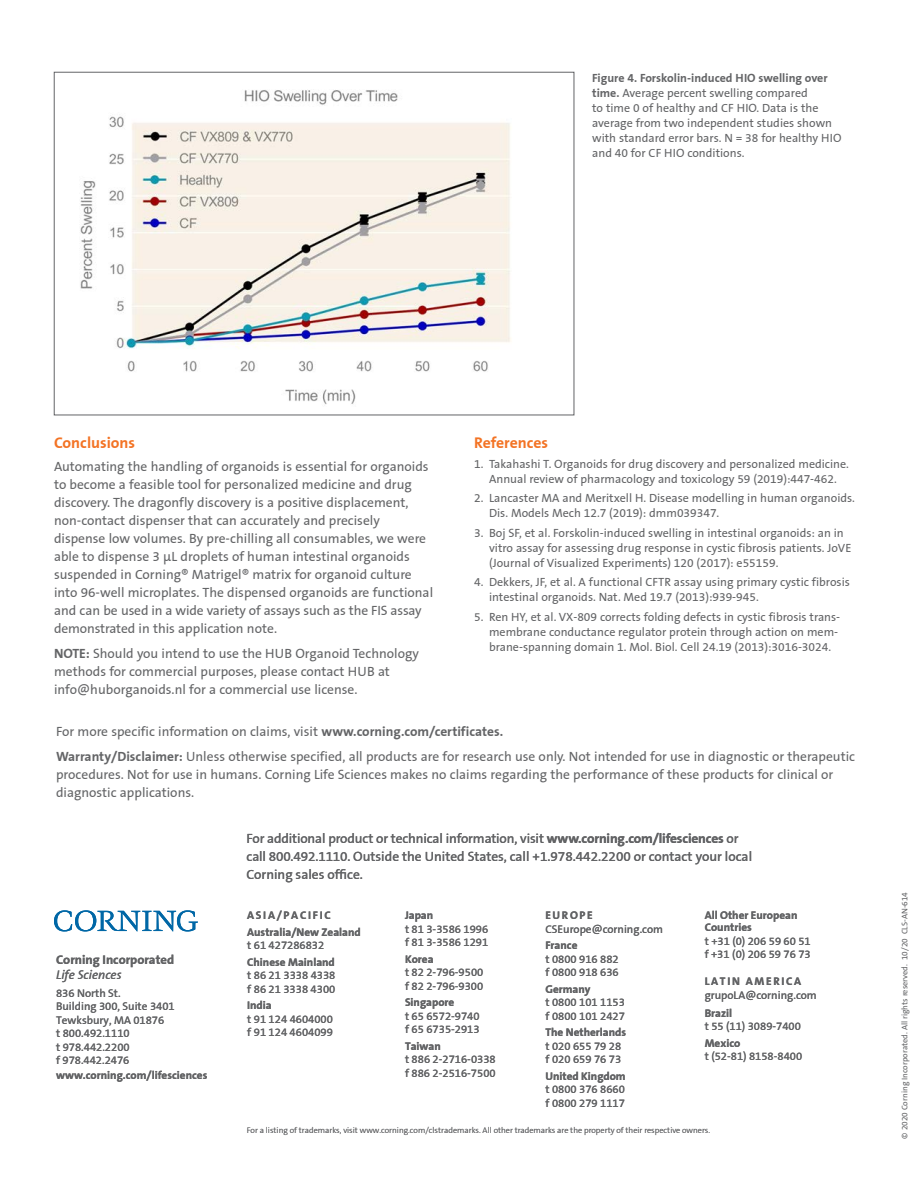
<style>
.page{position:relative;width:918px;height:1188px;background:#fff}
.page>*{position:absolute;margin:0;border:0;box-sizing:border-box;transform-origin:0 0}
.t1{font:700 15.75px "Corning Sans";color:#f37324}
.t2{font:13.5px/18px "Corning Sans";color:#636466}
.t3{font:700 12.75px "Corning Sans";color:#636466}
.t4{font:italic 12.75px "Corning Sans";color:#636466}
.t5{font:12px/15px "Corning Sans";color:#636466}
.t6{font:11.25px/13.5px "Corning Sans";color:#636466}
.t7{font:700 11.25px/16.5px "Corning Sans";color:#636466}
.t8{font:700 11.25px "Corning Sans";letter-spacing:.15em;color:#636466}
.t9{font:300 8.25px "Corning Sans";color:#636466}
.t10{font:8.25px "Corning Sans";color:#636466}
.s1{font-weight:700}
</style>
<div class="page">
<svg style="left:54px;top:910px;width:144px;height:22px"></svg>
<img style="left:80px;top:90px;width:431px;height:315px">
<p class="t5" style="left:592px;top:71px;width:251px"><span class="s1">Figure 4. Forskolin-induced HIO swelling over time.</span> Average percent swelling compared<br>to time 0 of healthy and CF HIO. Data is the average from two independent studies shown with standard error bars. N = 38 for healthy HIO and 40 for CF HIO conditions.</p>
<p class="t1" style="left:54px;top:434px;width:83px">Conclusions</p>
<p class="t2" style="left:54px;top:457px;width:381px">Automating the handling of organoids is essential for organoids to become a feasible tool for personalized medicine and drug discovery. The dragonfly discovery is a positive displacement, non-contact dispenser that can accurately and precisely dispense low volumes. By pre-chilling all consumables, we were able to dispense 3 µL droplets of human intestinal organoids suspended in Corning® Matrigel® matrix for organoid culture into 96-well microplates. The dispensed organoids are functional and can be used in a wide variety of assays such as the FIS assay demonstrated in this application note.</p>
<p class="t2" style="left:54px;top:645px;width:367px"><span class="s1">NOTE:</span> Should you intend to use the HUB Organoid Technology methods for commercial purposes, please contact HUB at info@huborganoids.nl for a commercial use license.</p>
<p class="t1" style="left:474px;top:434px;width:76px">References</p>
<p class="t5" style="left:474px;top:456px;width:376px;text-align:center">1. Takahashi T. Organoids for drug discovery and personalized medicine.<br>Annual review of pharmacology and toxicology 59 (2019):447-462.</p>
<p class="t5" style="left:489px;top:491px;width:367px;text-indent:-15px">2. Lancaster MA and Meritxell H. Disease modelling in human organoids.<br>Dis. Models Mech 12.7 (2019): dmm039347.</p>
<p class="t5" style="left:489px;top:525px;width:364px;text-indent:-15px">3. Boj SF, et al. Forskolin-induced swelling in intestinal organoids: an in vitro assay for assessing drug response in cystic fibrosis patients. JoVE (Journal of Visualized Experiments) 120 (2017): e55159.</p>
<p class="t5" style="left:489px;top:575px;width:362px;text-indent:-15px">4. Dekkers, JF, et al. A functional CFTR assay using primary cystic fibrosis intestinal organoids. Nat. Med 19.7 (2013):939-945.</p>
<p class="t5" style="left:489px;top:609px;width:353px;text-indent:-15px">5. Ren HY, et al. VX-809 corrects folding defects in cystic fibrosis trans&shy;membrane conductance regulator protein through action on mem&shy;brane-spanning domain 1. Mol. Biol. Cell 24.19 (2013):3016-3024.</p>
<p class="t2" style="left:56px;top:719px;width:801px;line-height:25.5px">For more specific information on claims, visit <span class="s1">www.corning.com/certificates.<br>Warranty/Disclaimer:</span> Unless otherwise specified, all products are for research use only. Not intended for use in diagnostic or therapeutic</p>
<p class="t2" style="left:56px;top:766px;width:779px">procedures. Not for use in humans. Corning Life Sciences makes no claims regarding the performance of these products for clinical or diagnostic applications.</p>
<p class="t3" style="left:56px;top:953px;width:120px">Corning Incorporated</p>
<p class="t4" style="left:56px;top:967px;width:67px">Life Sciences</p>
<p class="t6" style="left:56px;top:986px;width:120px">836 North St.<br>Building 300, Suite 3401<br>Tewksbury, MA 01876<br>t 800.492.1110<br>t 978.442.2200<br>f 978.442.2476</p>
<p class="t7" style="left:56px;top:1067px;width:153px">www.corning.com/lifesciences</p>
<p class="t2" style="left:247px;top:830px;width:507px">For additional product or technical information, visit <span class="s1">www.corning.com/lifesciences</span> or call 800.492.1110. Outside the United States, call +1.978.442.2200 or contact your local<br>Corning sales office.</p>
<p class="t7" style="left:247px;top:907px;width:115px">ASIA/PACIFIC<br>Australia/New Zealand</p>
<p class="t6" style="left:247px;top:939px;width:79px">t 61 427286832</p>
<p class="t7" style="left:247px;top:954px;width:89px">Chinese Mainland</p>
<p class="t6" style="left:247px;top:969px;width:90px">t 86 21 3338 4338 f 86 21 3338 4300</p>
<p class="t7" style="left:247px;top:997px;width:26px">India</p>
<p class="t6" style="left:247px;top:1012px;width:87px">t 91 124 4604000 f 91 124 4604099</p>
<p class="t7" style="left:405px;top:907px;width:30px">Japan</p>
<p class="t6" style="left:405px;top:922px;width:85px">t 81 3-3586 1996 f 81 3-3586 1291</p>
<p class="t7" style="left:405px;top:951px;width:30px">Korea</p>
<p class="t6" style="left:405px;top:966px;width:80px">t 82 2-796-9500 f 82 2-796-9300</p>
<p class="t7" style="left:405px;top:994px;width:51px">Singapore</p>
<p class="t6" style="left:405px;top:1009px;width:76px">t 65 6572-9740 f 65 6735-2913</p>
<p class="t7" style="left:405px;top:1038px;width:37px">Taiwan</p>
<p class="t6" style="left:405px;top:1053px;width:92px">t 886 2-2716-0338 f 886 2-2516-7500</p>
<p class="t7" style="left:545px;top:907px;width:49px">EUROPE</p>
<p class="t6" style="left:545px;top:922px;width:119px">CSEurope@corning.com</p>
<p class="t7" style="left:545px;top:937px;width:34px">France</p>
<p class="t6" style="left:545px;top:952px;width:75px">t 0800 916 882 f 0800 918 636</p>
<p class="t7" style="left:545px;top:981px;width:47px">Germany</p>
<p class="t6" style="left:545px;top:996px;width:81px">t 0800 101 1153 f 0800 101 2427</p>
<p class="t7" style="left:545px;top:1024px;width:82px">The Netherlands</p>
<p class="t6" style="left:545px;top:1039px;width:77px">t 020 655 79 28 f 020 659 76 73</p>
<p class="t7" style="left:545px;top:1068px;width:82px">United Kingdom</p>
<p class="t6" style="left:545px;top:1083px;width:81px">t 0800 376 8660 f 0800 279 1117</p>
<p class="t7" style="left:705px;top:909px;width:94px;line-height:12px">All Other European<br>Countries</p>
<p class="t6" style="left:705px;top:934px;width:108px">t +31 (0) 206 59 60 51 f +31 (0) 206 59 76 73</p>
<p class="t8" style="left:705px;top:975px;width:98px">LATIN AMERICA</p>
<p class="t6" style="left:705px;top:988px;width:114px">grupoLA@corning.com</p>
<p class="t7" style="left:705px;top:1005px;width:29px">Brazil</p>
<p class="t6" style="left:705px;top:1020px;width:98px">t 55 (11) 3089-7400</p>
<p class="t7" style="left:705px;top:1035px;width:37px">Mexico</p>
<p class="t6" style="left:705px;top:1050px;width:99px">t (52-81) 8158-8400</p>
<p class="t9" style="left:247px;top:1125px;width:465px">For a listing of trademarks, visit www.corning.com/clstrademarks. All other trademarks are the property of their respective owners.</p>
<p class="t10" style="left:900px;top:1138px;width:248px;rotate:-90deg">© 2020 Corning Incorporated. All rights reserved. 10/20 CLS-AN-614</p>
</div>
